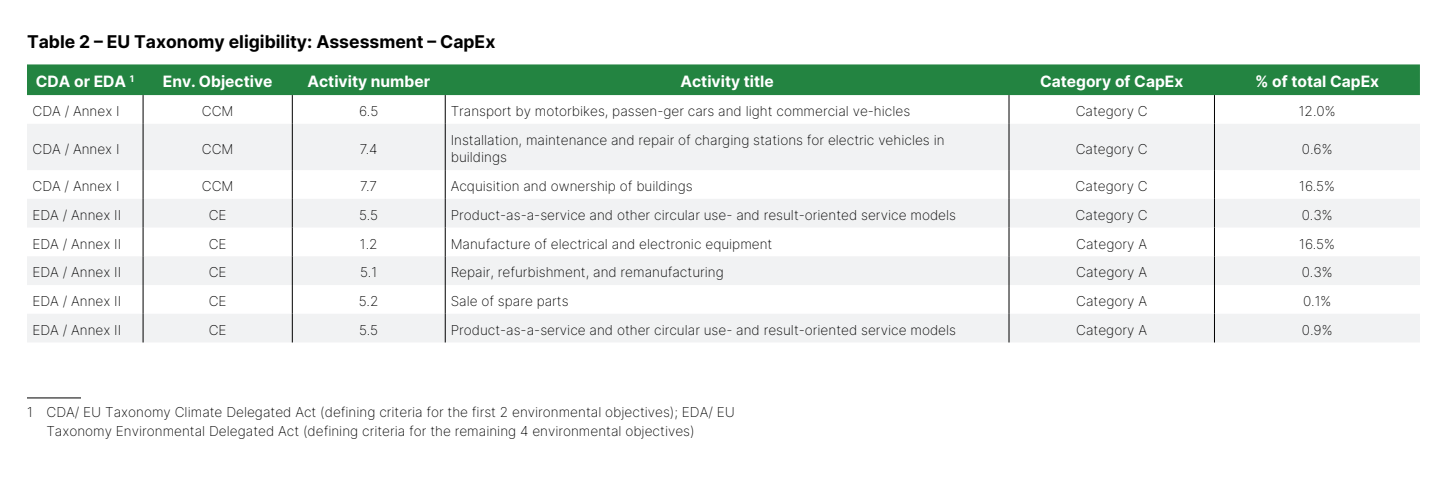
<style>
.page{position:relative;width:1440px;height:488px;background:#fff}
.page>*{position:absolute;margin:0;border:0;box-sizing:border-box;transform-origin:0 0}
.t1{font:17.55px "Inter";color:#000}
.t2{font:15.6px "Inter";color:#fff}
.t3{font:13.65px/19.1px "Inter";color:#000}
</style>
<div class="page">
<hr style="left:27px;top:397px;width:54px;height:1px;background:#000">
<div style="left:27px;top:64px;width:1393px;height:31px;background:#238441"></div>
<svg style="left:27px;top:124px;width:1393px;height:218px;fill:#f1f2f3"></svg>
<svg style="left:143px;top:95px;width:1px;height:29px"></svg>
<svg style="left:292px;top:95px;width:1px;height:29px"></svg>
<svg style="left:445px;top:95px;width:1px;height:29px"></svg>
<svg style="left:1009px;top:95px;width:1px;height:29px"></svg>
<svg style="left:1214px;top:95px;width:1px;height:29px"></svg>
<hr style="left:143px;top:124px;width:1px;height:46px;background:#000">
<hr style="left:292px;top:124px;width:1px;height:46px;background:#000">
<hr style="left:445px;top:124px;width:1px;height:46px;background:#000">
<hr style="left:1009px;top:124px;width:1px;height:46px;background:#000">
<hr style="left:1214px;top:124px;width:1px;height:46px;background:#000">
<svg style="left:143px;top:170px;width:1px;height:172px"></svg>
<svg style="left:292px;top:170px;width:1px;height:172px"></svg>
<svg style="left:445px;top:170px;width:1px;height:172px"></svg>
<svg style="left:1009px;top:170px;width:1px;height:172px"></svg>
<svg style="left:1214px;top:170px;width:1px;height:172px"></svg>
<p class="t1" style="left:27px;top:29px;width:470px">Table 2 – EU Taxonomy eligibility: Assessment – CapEx</p>
<p class="t2" style="left:36px;top:70px;width:100px">CDA or EDA <sup>1</sup></p>
<p class="t2" style="left:163px;top:70px;width:111px">Env. Objective</p>
<p class="t2" style="left:307px;top:70px;width:124px">Activity number</p>
<p class="t2" style="left:680px;top:70px;width:95px">Activity title</p>
<p class="t2" style="left:1040px;top:70px;width:145px">Category of CapEx</p>
<p class="t2" style="left:1255px;top:70px;width:125px">% of total CapEx</p>
<p class="t3" style="left:33px;top:101px;width:89px">CDA / Annex I</p>
<p class="t3" style="left:202px;top:101px;width:33px">CCM</p>
<p class="t3" style="left:359px;top:101px;width:21px">6.5</p>
<p class="t3" style="left:451px;top:101px;width:461px">Transport by motorbikes, passen-ger cars and light commercial ve-hicles</p>
<p class="t3" style="left:1076px;top:101px;width:74px">Category C</p>
<p class="t3" style="left:1299px;top:101px;width:38px">12.0%</p>
<p class="t3" style="left:33px;top:139px;width:89px">CDA / Annex I</p>
<p class="t3" style="left:202px;top:139px;width:33px">CCM</p>
<p class="t3" style="left:360px;top:139px;width:19px">7.4</p>
<p class="t3" style="left:451px;top:131px;width:495px;line-height:17.5px">Installation, maintenance and repair of charging stations for electric vehicles in buildings</p>
<p class="t3" style="left:1076px;top:139px;width:74px">Category C</p>
<p class="t3" style="left:1302px;top:139px;width:32px">0.6%</p>
<p class="t3" style="left:32px;top:176px;width:89px">CDA / Annex I</p>
<p class="t3" style="left:202px;top:176px;width:33px">CCM</p>
<p class="t3" style="left:360px;top:176px;width:18px">7.7</p>
<p class="t3" style="left:451px;top:176px;width:243px">Acquisition and ownership of buildings</p>
<p class="t3" style="left:1076px;top:176px;width:74px">Category C</p>
<p class="t3" style="left:1299px;top:176px;width:37px">16.5%</p>
<p class="t3" style="left:32px;top:205px;width:90px">EDA / Annex II</p>
<p class="t3" style="left:209px;top:205px;width:19px">CE</p>
<p class="t3" style="left:359px;top:205px;width:20px">5.5</p>
<p class="t3" style="left:451px;top:205px;width:507px">Product-as-a-service and other circular use- and result-oriented service models</p>
<p class="t3" style="left:1076px;top:205px;width:74px">Category C</p>
<p class="t3" style="left:1302px;top:205px;width:32px">0.3%</p>
<p class="t3" style="left:32px;top:233px;width:90px">EDA / Annex II</p>
<p class="t3" style="left:209px;top:233px;width:19px">CE</p>
<p class="t3" style="left:360px;top:233px;width:19px">1.2</p>
<p class="t3" style="left:451px;top:233px;width:323px">Manufacture of electrical and electronic equipment</p>
<p class="t3" style="left:1076px;top:233px;width:72px">Category A</p>
<p class="t3" style="left:1299px;top:233px;width:37px">16.5%</p>
<p class="t3" style="left:32px;top:262px;width:90px">EDA / Annex II</p>
<p class="t3" style="left:209px;top:262px;width:19px">CE</p>
<p class="t3" style="left:360px;top:262px;width:18px">5.1</p>
<p class="t3" style="left:451px;top:262px;width:275px">Repair, refurbishment, and remanufacturing</p>
<p class="t3" style="left:1076px;top:262px;width:72px">Category A</p>
<p class="t3" style="left:1302px;top:262px;width:32px">0.3%</p>
<p class="t3" style="left:32px;top:291px;width:90px">EDA / Annex II</p>
<p class="t3" style="left:209px;top:291px;width:19px">CE</p>
<p class="t3" style="left:359px;top:291px;width:21px">5.2</p>
<p class="t3" style="left:451px;top:291px;width:119px">Sale of spare parts</p>
<p class="t3" style="left:1076px;top:291px;width:72px">Category A</p>
<p class="t3" style="left:1303px;top:291px;width:30px">0.1%</p>
<p class="t3" style="left:32px;top:320px;width:90px">EDA / Annex II</p>
<p class="t3" style="left:209px;top:320px;width:19px">CE</p>
<p class="t3" style="left:359px;top:320px;width:20px">5.5</p>
<p class="t3" style="left:451px;top:320px;width:507px">Product-as-a-service and other circular use- and result-oriented service models</p>
<p class="t3" style="left:1076px;top:320px;width:72px">Category A</p>
<p class="t3" style="left:1302px;top:320px;width:32px">0.9%</p>
<p class="t3" style="left:46px;top:402px;width:690px;text-indent:-19px">1 CDA/ EU Taxonomy Climate Delegated Act (defining criteria for the first 2 environmental objectives); EDA/ EU<br>Taxonomy Environmental Delegated Act (defining criteria for the remaining 4 environmental objectives)</p>
</div>
